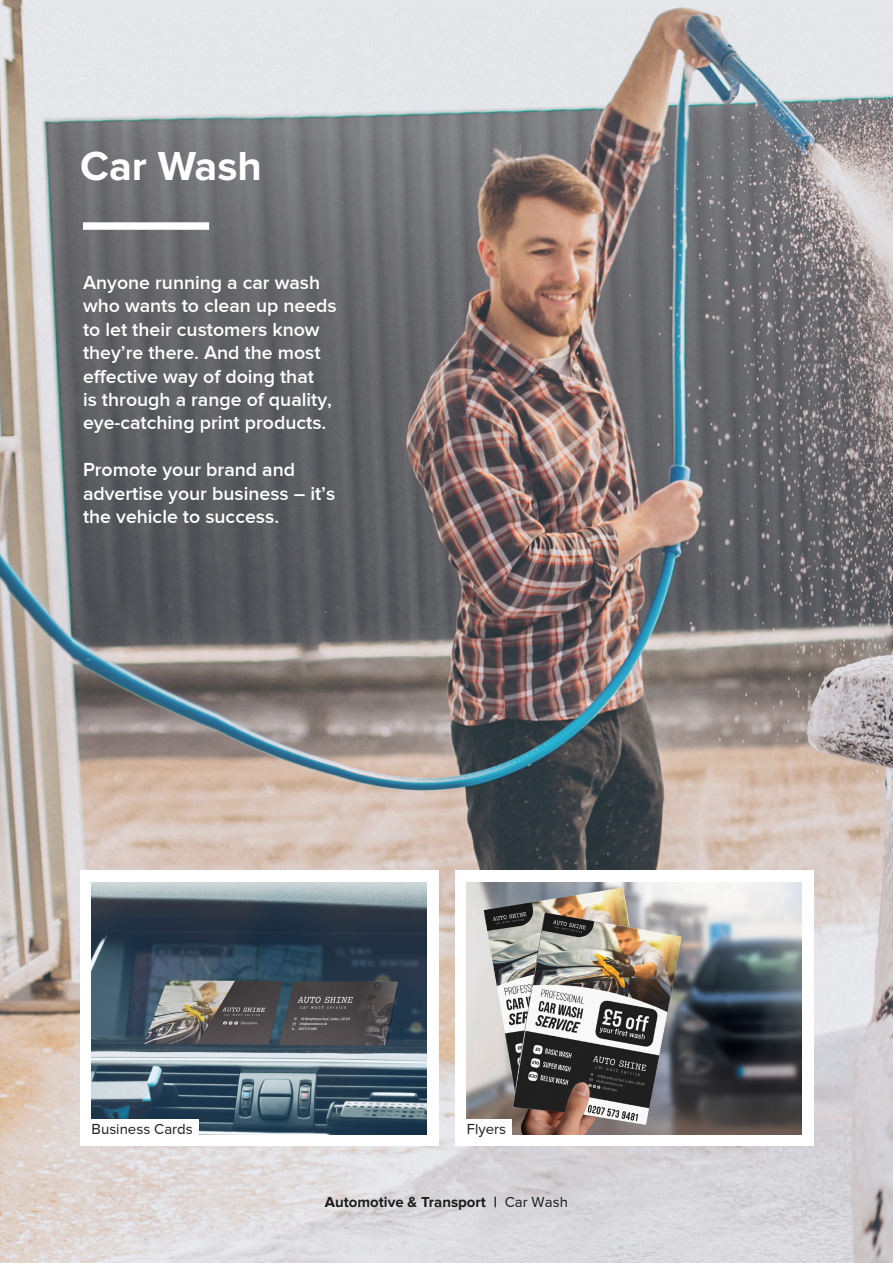
<style>
.page{position:relative;width:893px;height:1263px;background:#fff}
.page>*{position:absolute;margin:0;border:0;box-sizing:border-box;transform-origin:0 0}
.t1{font:700 42px "Proxima Nova";color:#fff}
.t2{font:600 19.5px/23.4px "Proxima Nova";color:#fff}
.t3{font:700 15px "Proxima Nova";color:#1d1d1b}
.t4{font:15px "Proxima Nova";color:#1d1d1b}
.s1{font-weight:400}
</style>
<div class="page">
<img style="left:0;top:0;width:893px;height:1263px">
<div style="left:83px;top:222px;width:126px;height:8px;background:#fff"></div>
<div style="left:80px;top:870px;width:359px;height:276px;background:#fff"></div>
<div style="left:455px;top:870px;width:358px;height:276px;background:#fff"></div>
<img style="left:92px;top:882px;width:335px;height:252px">
<img style="left:467px;top:882px;width:334px;height:252px">
<div style="left:90px;top:1119px;width:109px;height:18px;background:#fff"></div>
<div style="left:465px;top:1119px;width:47px;height:18px;background:#fff"></div>
<h1 class="t1" style="left:80px;top:142px;width:183px">Car Wash</h1>
<p class="t2" style="left:83px;top:270px;width:255px">Anyone running a car wash who wants to clean up needs to let their customers know they’re there. And the most effective way of doing that<br>is through a range of quality, eye-catching print products.</p>
<p class="t2" style="left:83px;top:458px;width:254px">Promote your brand and advertise your business – it’s the vehicle to success.</p>
<p class="t4" style="left:92px;top:1121px;width:103px">Business Cards</p>
<p class="t4" style="left:467px;top:1121px;width:41px">Flyers</p>
<p class="t3" style="left:325px;top:1193px;width:245px">Automotive &amp; Transport | <span class="s1">Car Wash</span></p>
</div>
